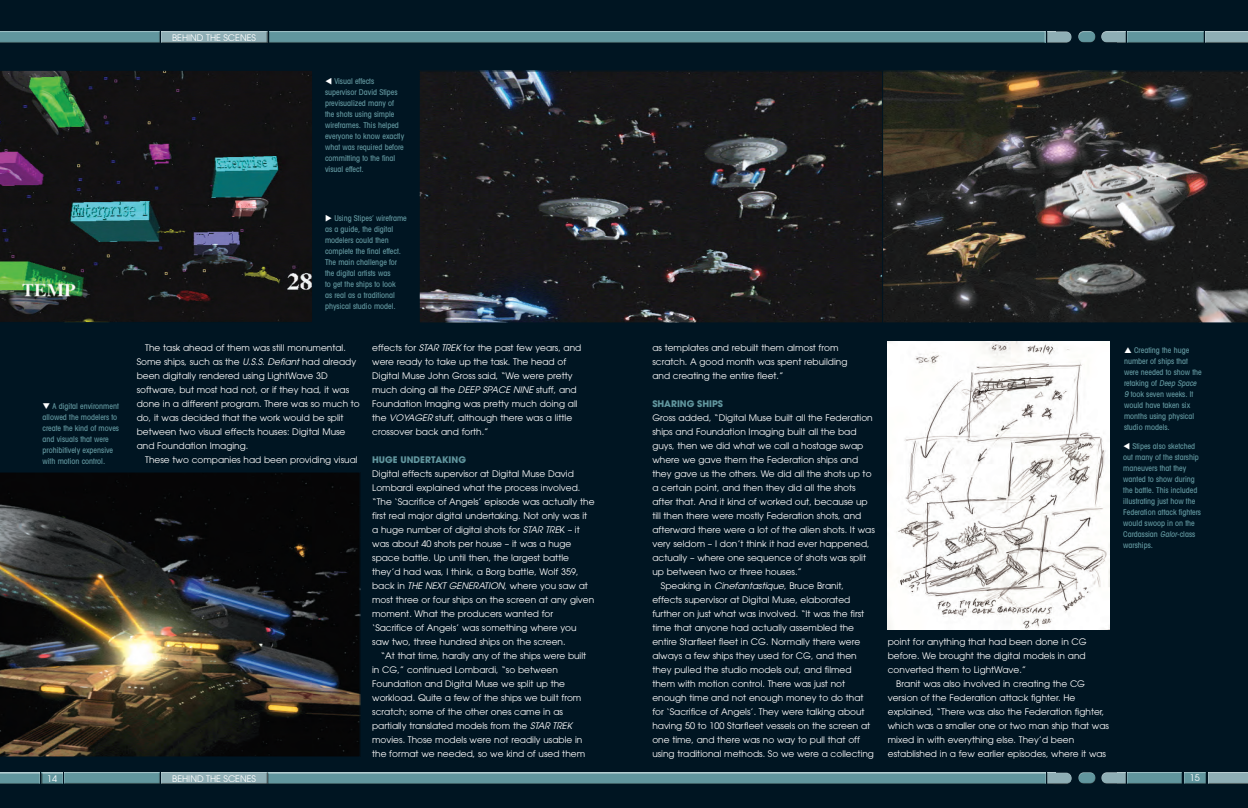
<style>
.page{position:relative;width:1248px;height:808px;background:#fff}
.page>*{position:absolute;margin:0;border:0;box-sizing:border-box;transform-origin:0 0}
.t1{font:9px/14px "Avant Garde LT";color:#fff}
.t2{font:700 9px "Avant Garde";color:#61969e}
.t3{font:500 condensed 8px/11px "Avant Garde LT";color:#61969e}
.s1{color:#fff}
.s2{font-style:italic}
</style>
<div class="page">
<div style="left:0;top:0;width:1247px;height:808px;background:#001522"></div>
<div style="left:160px;top:31px;width:108px;height:12px;background:#8eaeb5"></div>
<div style="left:160px;top:772px;width:108px;height:12px;background:#8eaeb5"></div>
<div style="left:0;top:31px;width:160px;height:12px;background:#61969e"></div>
<div style="left:63px;top:772px;width:97px;height:12px;background:#61969e"></div>
<div style="left:40px;top:772px;width:23px;height:12px;background:#231f20;opacity:.75"></div>
<div style="left:0;top:772px;width:40px;height:12px;background:#231f20;opacity:.75"></div>
<svg style="left:0;top:70px;width:312px;height:253px;background:#1d2524"></svg>
<img style="left:0;top:472px;width:360px;height:285px">
<div style="left:1099px;top:30px;width:27px;height:13px;background:#231f20;opacity:.75"></div>
<div style="left:1099px;top:772px;width:27px;height:12px;background:#231f20;opacity:.75"></div>
<div style="left:1045px;top:31px;width:27px;height:12px;background:#231f20;opacity:.75"></div>
<div style="left:1046px;top:772px;width:26px;height:12px;background:#231f20;opacity:.75"></div>
<div style="left:1126px;top:31px;width:78px;height:12px;background:#61969e"></div>
<div style="left:1126px;top:772px;width:56px;height:12px;background:#61969e"></div>
<div style="left:1183px;top:772px;width:23px;height:12px;background:#61969e"></div>
<div style="left:269px;top:31px;width:776px;height:12px;background:#61969e"></div>
<div style="left:268px;top:772px;width:777px;height:12px;background:#231f20;opacity:.75"></div>
<div style="left:1203px;top:31px;width:44px;height:12px;background:#8eaeb5"></div>
<div style="left:1207px;top:772px;width:40px;height:12px;background:#8eaeb5"></div>
<div style="left:1077px;top:30px;width:19px;height:10px;background:#fff;opacity:.75"></div>
<div style="left:1077px;top:33px;width:20px;height:10px;background:#231f20;opacity:.75"></div>
<div style="left:1077px;top:771px;width:19px;height:10px;background:#fff;opacity:.75"></div>
<div style="left:1077px;top:774px;width:20px;height:10px;background:#231f20;opacity:.75"></div>
<svg style="left:883px;top:70px;width:364px;height:253px;background:#373432"></svg>
<img style="left:421px;top:72px;width:460px;height:249px">
<div style="left:419px;top:70px;width:464px;height:253px;border:1px solid #001522"></div>
<img style="left:887px;top:341px;width:222px;height:288px">
<p class="t3" style="left:43px;top:400px;width:78px"><span class="s1">❑</span> A digital environment allowed the modelers to create the kind of moves and visuals that were prohibitively expensive with motion control.</p>
<p class="t1" style="left:172px;top:30px;width:85px">BEHIND THE SCENES</p>
<p class="t3" style="left:325px;top:76px;width:81px"><span class="s1">▼</span> Visual effects supervisor David Stipes previsualized many of the shots using simple wireframes. This helped everyone to know exactly what was required before committing to the final visual effect.</p>
<p class="t3" style="left:325px;top:212px;width:83px"><span class="s1">◆</span> Using Stipes’ wireframe as a guide, the digital modelers could then complete the final effect.<br>The main challenge for the digital artists was<br>to get the ships to look<br>as real as a traditional physical studio model.</p>
<p class="t1" style="left:137px;top:341px;width:225px;text-indent:9px">The task ahead of them was still monumental.<br>Some ships, such as the <span class="s2">U.S.S. Defiant</span> had already been digitally rendered using LightWave 3D software, but most had not, or if they had, it was done in a different program. There was so much to do, it was decided that the work would be split between two visual effects houses: Digital Muse and Foundation Imaging.</p>
<p class="t1" style="left:145px;top:453px;width:214px">These two companies had been providing visual</p>
<p class="t1" style="left:372px;top:341px;width:211px">effects for <span class="s2">STAR TREK</span> for the past few years, and were ready to take up the task. The head of Digital Muse John Gross said, “We were pretty much doing all the <span class="s2">DEEP SPACE NINE</span> stuff, and Foundation Imaging was pretty much doing all the <span class="s2">VOYAGER</span> stuff, although there was a little crossover back and forth.”</p>
<p class="t2" style="left:372px;top:454px;width:95px">HUGE UNDERTAKING</p>
<p class="t1" style="left:372px;top:467px;width:224px">Digital effects supervisor at Digital Muse David Lombardi explained what the process involved. “The ‘Sacrifice of Angels’ episode was actually the first real major digital undertaking. Not only was it a huge number of digital shots for <span class="s2">STAR TRE</span>K – it was about 40 shots per house – it was a huge space battle. Up until then, the largest battle they’d had was, I think, a Borg battle, Wolf 359, back in <span class="s2">THE NEXT GENERATION</span>, where you saw at most three or four ships on the screen at any given moment. What the producers wanted for ‘Sacrifice of Angels’ was something where you saw two, three hundred ships on the screen.</p>
<p class="t1" style="left:372px;top:649px;width:215px;text-indent:9px">“At that time, hardly any of the ships were built in CG,” continued Lombardi, “so between Foundation and Digital Muse we split up the workload. Quite a few of the ships we built from scratch; some of the other ones came in as partially translated models from the <span class="s2">STAR TREK </span>movies. Those models were not readily usable in the format we needed, so we kind of used them</p>
<p class="t1" style="left:47px;top:771px;width:11px">14</p>
<p class="t1" style="left:172px;top:771px;width:85px">BEHIND THE SCENES</p>
<p class="t1" style="left:652px;top:341px;width:196px">as templates and rebuilt them almost from scratch. A good month was spent rebuilding and creating the entire fleet.”</p>
<p class="t2" style="left:652px;top:398px;width:72px">SHARING SHIPS</p>
<p class="t1" style="left:652px;top:411px;width:222px">Gross added, “Digital Muse built all the Federation</p>
<p class="t1" style="left:652px;top:425px;width:206px">ships and Foundation Imaging built all the bad</p>
<p class="t1" style="left:652px;top:439px;width:212px">guys, then we did what we call a hostage swap</p>
<p class="t1" style="left:652px;top:453px;width:207px">where we gave them the Federation ships and</p>
<p class="t1" style="left:652px;top:467px;width:221px">they gave us the others. We did all the shots up to</p>
<p class="t1" style="left:652px;top:481px;width:205px">a certain point, and then they did all the shots</p>
<p class="t1" style="left:652px;top:495px;width:217px">after that. And it kind of worked out, because up</p>
<p class="t1" style="left:652px;top:509px;width:210px">till then there were mostly Federation shots, and</p>
<p class="t1" style="left:652px;top:523px;width:224px">afterward there were a lot of the alien shots. It was</p>
<p class="t1" style="left:652px;top:537px;width:219px">very seldom – I don’t think it had ever happened,</p>
<p class="t1" style="left:652px;top:551px;width:215px">actually – where one sequence of shots was split</p>
<p class="t1" style="left:652px;top:565px;width:151px">up between two or three houses.”</p>
<p class="t1" style="left:660px;top:579px;width:185px">Speaking in <span class="s2">Cinefantastique</span>, Bruce Branit,</p>
<p class="t1" style="left:652px;top:593px;width:199px">effects supervisor at Digital Muse, elaborated</p>
<p class="t1" style="left:652px;top:607px;width:213px">further on just what was involved. “It was the first</p>
<p class="t1" style="left:652px;top:621px;width:203px">time that anyone had actually assembled the</p>
<p class="t1" style="left:652px;top:635px;width:209px">entire Starfleet fleet in CG. Normally there were</p>
<p class="t1" style="left:652px;top:649px;width:206px">always a few ships they used for CG, and then</p>
<p class="t1" style="left:652px;top:663px;width:201px">they pulled the studio models out, and filmed</p>
<p class="t1" style="left:652px;top:677px;width:194px">them with motion control. There was just not</p>
<p class="t1" style="left:652px;top:691px;width:213px">enough time and not enough money to do that</p>
<p class="t1" style="left:652px;top:705px;width:214px">for ‘Sacrifice of Angels’. They were talking about</p>
<p class="t1" style="left:652px;top:719px;width:219px">having 50 to 100 Starfleet vessels on the screen at</p>
<p class="t1" style="left:652px;top:733px;width:209px">one time, and there was no way to pull that off</p>
<p class="t1" style="left:652px;top:747px;width:223px">using traditional methods. So we were a collecting</p>
<p class="t1" style="left:887px;top:635px;width:200px">point for anything that had been done in CG before. We brought the digital models in and converted them to LightWave.”</p>
<p class="t1" style="left:887px;top:677px;width:223px;text-indent:9px">Branit was also involved in creating the CG version of the Federation attack fighter. He explained, “There was also the Federation fighter, which was a smaller one or two man ship that was mixed in with everything else. They’d been established in a few earlier episodes, where it was</p>
<p class="t3" style="left:1123px;top:345px;width:79px;text-indent:10px">Creating the huge number of ships that were needed to show the retaking of <span class="s2">Deep Space<br>9</span> took seven weeks. It would have taken six months using physical studio models.</p>
<p class="t3" style="left:1123px;top:440px;width:79px"><span class="s1">▼</span> Stipes also sketched out many of the starship maneuvers that they wanted to show during the battle. This included illustrating just how the<br>Federation attack fighters would swoop in on the<br>Cardassian <span class="s2">Galor</span>-class warships.</p>
<p class="t1" style="left:1189px;top:771px;width:11px">15</p>
</div>
